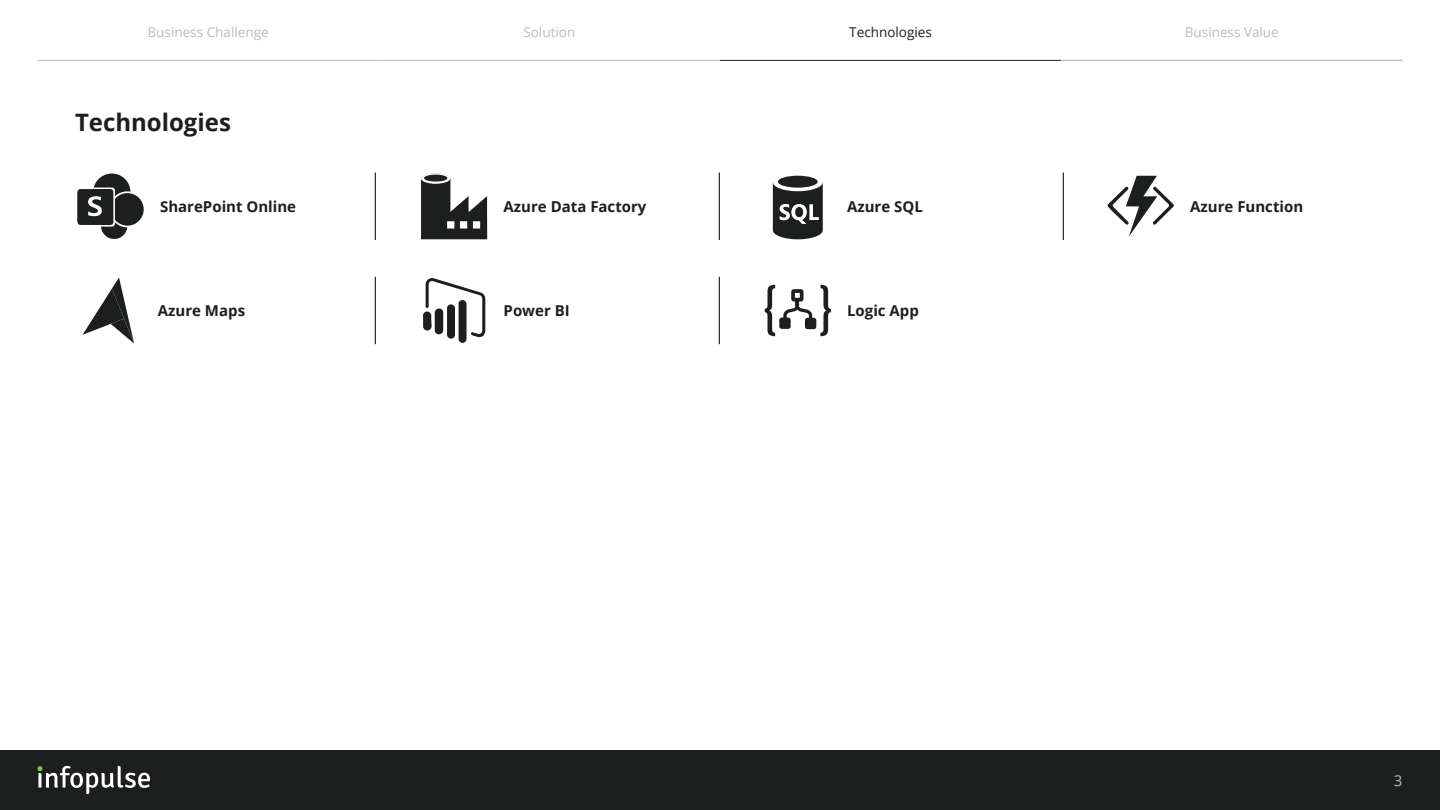
<style>
.page{position:relative;width:1440px;height:810px;background:#fff}
.page>*{position:absolute;margin:0;border:0;box-sizing:border-box;transform-origin:0 0}
.t1{font:700 24px "Open Sans";color:#1d1e1e}
.t2{font:700 15px "Open Sans";color:#1d1e1e}
.t3{font:15px "Open Sans";color:#b5bec0}
.t4{font:13.5px "Open Sans";color:#b5bec0}
.t5{font:13.5px "Open Sans";color:#1d1e1e}
</style>
<div class="page">
<div style="left:0;top:750px;width:1440px;height:60px;background:#1d1e1e"></div>
<svg style="left:37px;top:766px;width:113px;height:28px"></svg>
<hr style="left:38px;top:60px;width:341px;height:1px;background:#b5bec0">
<hr style="left:379px;top:60px;width:341px;height:1px;background:#b5bec0">
<hr style="left:720px;top:60px;width:341px;height:1px;background:#1d1e1e">
<hr style="left:1063px;top:172px;width:1px;height:68px;background:#000">
<hr style="left:719px;top:172px;width:1px;height:68px;background:#000">
<hr style="left:719px;top:277px;width:1px;height:67px;background:#000">
<hr style="left:375px;top:172px;width:1px;height:68px;background:#000">
<hr style="left:375px;top:277px;width:1px;height:67px;background:#000">
<div style="left:111px;top:193px;width:33px;height:33px;background:#1d1e1e;border-radius:50%"></div>
<div style="left:78px;top:189px;width:34px;height:34px;background:#1d1e1e;border-radius:3px"></div>
<div style="left:78px;top:191px;width:34px;height:34px;background:#1d1e1e;border-radius:3px"></div>
<svg style="left:88px;top:173px;width:43px;height:66px"></svg>
<div style="left:779px;top:318px;width:12px;height:11px;background:#1d1e1e;border-radius:3px"></div>
<div style="left:805px;top:318px;width:11px;height:11px;background:#1d1e1e;border-radius:3px"></div>
<svg style="left:783px;top:289px;width:29px;height:34px"></svg>
<svg style="left:765px;top:285px;width:10px;height:51px"></svg>
<svg style="left:820px;top:285px;width:11px;height:51px"></svg>
<svg style="left:773px;top:173px;width:50px;height:18px"></svg>
<div style="left:778px;top:176px;width:40px;height:12px;background:#1d1e1e;border-radius:50%"></div>
<svg style="left:773px;top:182px;width:50px;height:57px"></svg>
<svg style="left:1108px;top:176px;width:66px;height:61px"></svg>
<svg style="left:421px;top:174px;width:66px;height:65px"></svg>
<svg style="left:421px;top:173px;width:29px;height:11px"></svg>
<div style="left:424px;top:175px;width:23px;height:7px;background:#1d1e1e;border-radius:50%"></div>
<svg style="left:83px;top:277px;width:51px;height:67px"></svg>
<svg style="left:423px;top:278px;width:62px;height:59px"></svg>
<div style="left:447px;top:304px;width:8px;height:35px;background:#1d1e1e;border-radius:4px"></div>
<div style="left:458px;top:300px;width:9px;height:43px;background:#1d1e1e;border-radius:4px"></div>
<hr style="left:1061px;top:60px;width:341px;height:1px;background:#b5bec0">
<p class="t4" style="left:148px;top:22px;width:123px">Business Challenge</p>
<p class="t4" style="left:523px;top:22px;width:53px">Solution</p>
<p class="t5" style="left:849px;top:22px;width:84px">Technologies</p>
<h1 class="t1" style="left:75px;top:105px;width:157px">Technologies</h1>
<p class="t4" style="left:1185px;top:22px;width:95px">Business Value</p>
<p class="t2" style="left:160px;top:196px;width:138px">SharePoint Online</p>
<p class="t2" style="left:504px;top:196px;width:144px">Azure Data Factory</p>
<p class="t2" style="left:1190px;top:196px;width:114px">Azure Function</p>
<p class="t2" style="left:847px;top:196px;width:77px">Azure SQL</p>
<p class="t2" style="left:158px;top:300px;width:89px">Azure Maps</p>
<p class="t2" style="left:504px;top:300px;width:68px">Power BI</p>
<p class="t2" style="left:847px;top:300px;width:73px">Logic App</p>
<p class="t3" style="left:1394px;top:770px;width:10px">3</p>
</div>
